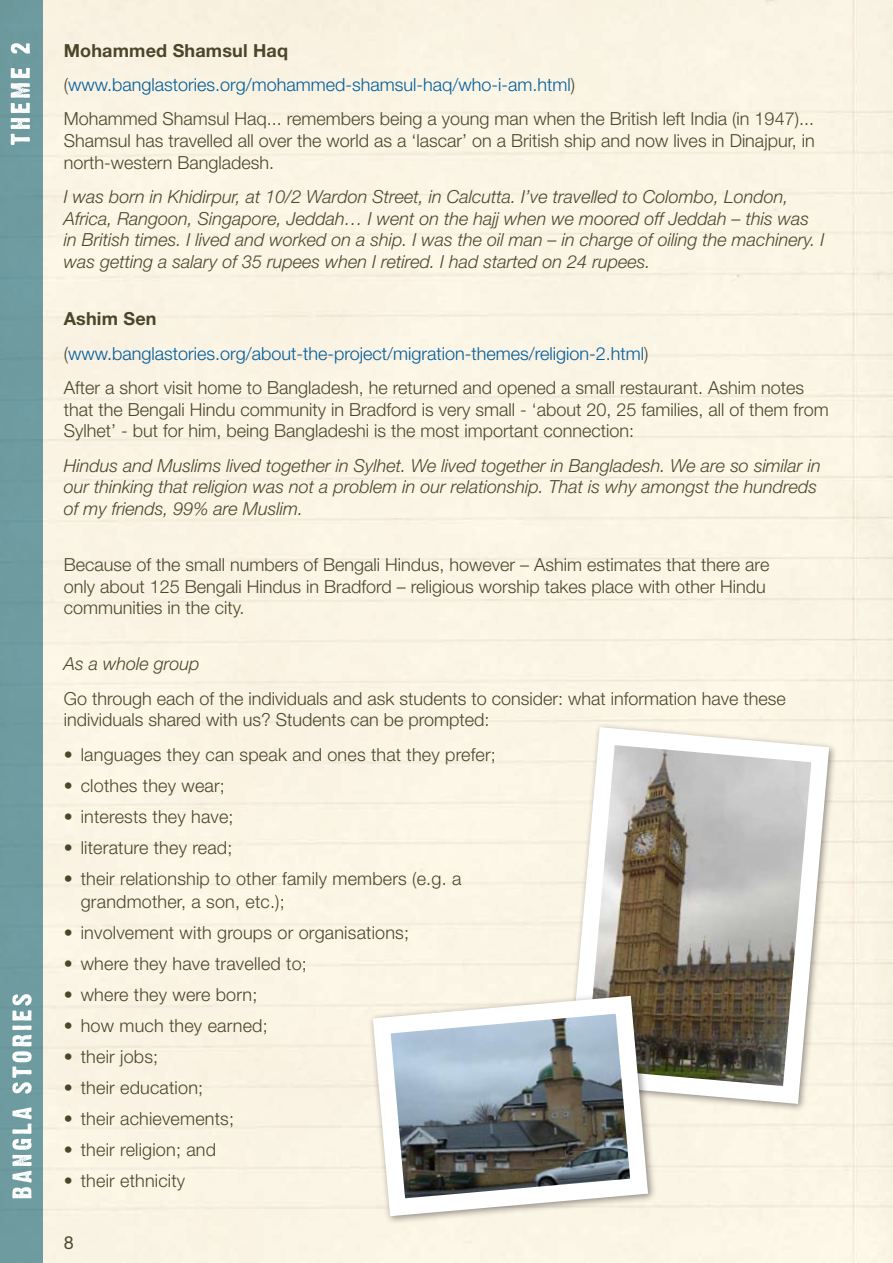
<style>
.page{position:relative;width:893px;height:1263px;background:#fff}
.page>*{position:absolute;margin:0;border:0;box-sizing:border-box;transform-origin:0 0}
.t1{font:300 18px/21.6px "Helvetica Neue";color:#4d4a30}
.t2{font:italic 300 18px/21.6px "Helvetica Neue";color:#4d4a30}
.t3{font:18px "Helvetica Neue";color:#4d4a30}
.s1{font-weight:700}
.s2{color:#0062b0}
</style>
<div class="page">
<div style="left:0;top:0;width:43px;height:1263px;background:#6d9ba0"></div>
<svg style="left:11px;top:43px;width:19px;height:102px"></svg>
<svg style="left:12px;top:994px;width:20px;height:204px"></svg>
<svg style="left:560px;top:718px;width:278px;height:395px"></svg>
<svg style="left:364px;top:987px;width:293px;height:238px"></svg>
<p class="t1" style="left:64px;top:33px;width:752px;line-height:34.3px"><span class="s1">Mohammed Shamsul Haq<br></span>(<span class="s2">www.banglastories.org/mohammed-shamsul-haq/who-i-am.html</span>)<br>Mohammed Shamsul Haq... remembers being a young man when the British left India (in 1947)...</p>
<p class="t1" style="left:64px;top:129px;width:752px">Shamsul has travelled all over the world as a ‘lascar’ on a British ship and now lives in Dinajpur, in north-western Bangladesh.</p>
<p class="t2" style="left:64px;top:185px;width:762px">I was born in Khidirpur, at 10/2 Wardon Street, in Calcutta. I’ve travelled to Colombo, London, Africa, Rangoon, Singapore, Jeddah… I went on the hajj when we moored off Jeddah – this was in British times. I lived and worked on a ship. I was the oil man – in charge of oiling the machinery. I was getting a salary of 35 rupees when I retired. I had started on 24 rupees.</p>
<p class="t1" style="left:64px;top:301px;width:742px;line-height:34.3px"><span class="s1">Ashim Sen<br></span>(<span class="s2">www.banglastories.org/about-the-project/migration-themes/religion-2.html</span>)<br>After a short visit home to Bangladesh, he returned and opened a small restaurant. Ashim notes</p>
<p class="t1" style="left:64px;top:398px;width:766px">that the Bengali Hindu community in Bradford is very small - ‘about 20, 25 families, all of them from<br>Sylhet’ - but for him, being Bangladeshi is the most important connection:</p>
<p class="t2" style="left:64px;top:454px;width:758px">Hindus and Muslims lived together in Sylhet. We lived together in Bangladesh. We are so similar in our thinking that religion was not a problem in our relationship. That is why amongst the hundreds of my friends, 99% are Muslim.</p>
<p class="t1" style="left:64px;top:553px;width:707px">Because of the small numbers of Bengali Hindus, however – Ashim estimates that there are only about 125 Bengali Hindus in Bradford – religious worship takes place with other Hindu communities in the city.</p>
<p class="t2" style="left:64px;top:653px;width:137px">As a whole group</p>
<p class="t1" style="left:64px;top:687px;width:724px">Go through each of the individuals and ask students to consider: what information have these individuals shared with us? Students can be prompted:</p>
<p class="t1" style="left:64px;top:744px;width:434px">• languages they can speak and ones that they prefer;</p>
<p class="t1" style="left:64px;top:775px;width:163px">• clothes they wear;</p>
<p class="t1" style="left:64px;top:806px;width:171px">• interests they have;</p>
<p class="t1" style="left:64px;top:837px;width:170px">• literature they read;</p>
<p class="t1" style="left:81px;top:867px;width:382px;line-height:22.5px;text-indent:-17px">• their relationship to other family members (e.g. a grandmother, a son, etc.);</p>
<p class="t1" style="left:64px;top:921px;width:347px">• involvement with groups or organisations;</p>
<p class="t1" style="left:64px;top:952px;width:245px">• where they have travelled to;</p>
<p class="t1" style="left:64px;top:983px;width:195px">• where they were born;</p>
<p class="t1" style="left:64px;top:1014px;width:205px">• how much they earned;</p>
<p class="t1" style="left:64px;top:1045px;width:96px">• their jobs;</p>
<p class="t1" style="left:64px;top:1076px;width:141px">• their education;</p>
<p class="t1" style="left:64px;top:1107px;width:172px">• their achievements;</p>
<p class="t1" style="left:64px;top:1138px;width:154px">• their religion; and</p>
<p class="t1" style="left:64px;top:1169px;width:123px">• their ethnicity</p>
<p class="t3" style="left:64px;top:1232px;width:12px">8</p>
</div>
